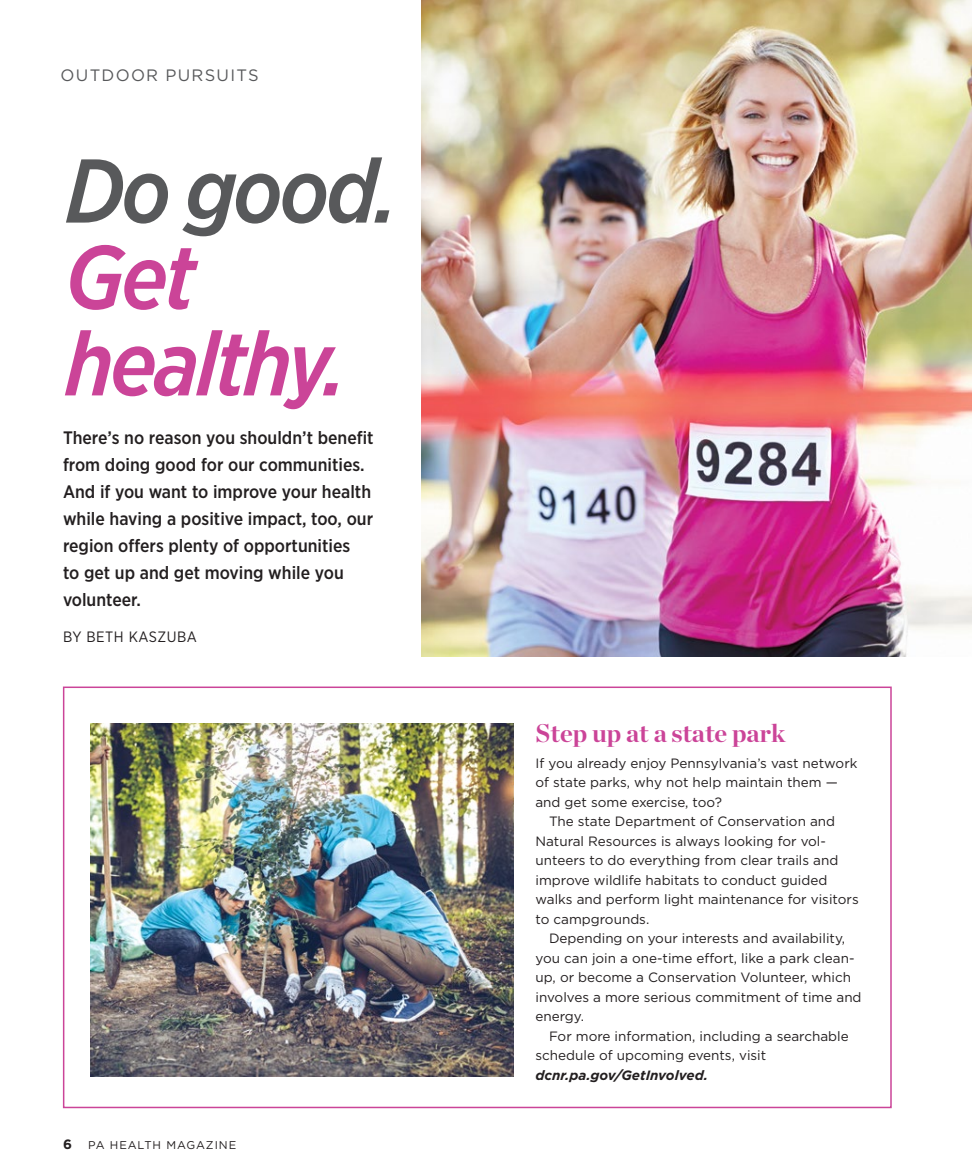
<style>
.page{position:relative;width:972px;height:1175px;background:#fff}
.page>*{position:absolute;margin:0;border:0;box-sizing:border-box;transform-origin:0 0}
.t1{font:italic 500 90.3px/86.4px "Gotham Narrow";letter-spacing:-.04em;color:#cb4498}
.t2{font:italic 500 90.3px "Gotham Narrow";letter-spacing:-.04em;color:#58595b}
.t3{font:700 25.5px "Chronicle Display";color:#cb4498}
.t4{font:500 18px/27px "Gotham Narrow";color:#231f20}
.t5{font:16.5px "Gotham";letter-spacing:.075em;color:#58595b}
.t6{font:15px "Gotham Narrow";letter-spacing:.035em;color:#231f20}
.t7{font:13.5px "Gotham";color:#231f20}
.t8{font:italic 700 13.5px "Gotham";color:#231f20}
.t9{font:11.25px "Gotham";letter-spacing:.08em;color:#231f20}
.s1{font-weight:700;font-size:13.5px}
</style>
<div class="page">
<div style="left:63px;top:686px;width:829px;height:422px;border:2px solid #cb4498"></div>
<img style="left:421px;top:0;width:551px;height:656px">
<img style="left:91px;top:723px;width:423px;height:353px">
<p class="t5" style="left:61px;top:64px;width:199px">OUTDOOR PURSUITS</p>
<h1 class="t2" style="left:65px;top:133px;width:335px">Do good.</h1>
<h1 class="t1" style="left:65px;top:233px;width:283px">Get healthy.</h1>
<p class="t4" style="left:63px;top:424px;width:312px">There’s no reason you shouldn’t benefit from doing good for our communities.<br>And if you want to improve your health while having a positive impact, too, our region offers plenty of opportunities<br>to get up and get moving while you volunteer.</p>
<p class="t6" style="left:63px;top:627px;width:135px">BY BETH KASZUBA</p>
<p class="t9" style="left:63px;top:1137px;width:175px"><span class="s1">6</span> PA HEALTH MAGAZINE</p>
<h2 class="t3" style="left:536px;top:718px;width:251px">Step up at a state park</h2>
<p class="t7" style="left:536px;top:754px;width:323px">If you already enjoy Pennsylvania’s vast network</p>
<p class="t7" style="left:536px;top:774px;width:304px">of state parks, why not help maintain them —</p>
<p class="t7" style="left:536px;top:793px;width:188px">and get some exercise, too?</p>
<p class="t7" style="left:549px;top:813px;width:288px">The state Department of Conservation and</p>
<p class="t7" style="left:536px;top:832px;width:292px">Natural Resources is always looking for vol-</p>
<p class="t7" style="left:536px;top:852px;width:304px">unteers to do everything from clear trails and</p>
<p class="t7" style="left:536px;top:871px;width:293px">improve wildlife habitats to conduct guided</p>
<p class="t7" style="left:536px;top:891px;width:325px">walks and perform light maintenance for visitors</p>
<p class="t7" style="left:536px;top:910px;width:115px">to campgrounds.</p>
<p class="t7" style="left:549px;top:930px;width:298px">Depending on your interests and availability,</p>
<p class="t7" style="left:536px;top:949px;width:321px">you can join a one-time effort, like a park clean-</p>
<p class="t7" style="left:536px;top:969px;width:317px">up, or become a Conservation Volunteer, which</p>
<p class="t7" style="left:536px;top:988px;width:328px">involves a more serious commitment of time and</p>
<p class="t7" style="left:536px;top:1008px;width:50px">energy.</p>
<p class="t7" style="left:549px;top:1027px;width:301px">For more information, including a searchable</p>
<p class="t7" style="left:536px;top:1047px;width:232px">schedule of upcoming events, visit</p>
<p class="t8" style="left:536px;top:1066px;width:174px">dcnr.pa.gov/GetInvolved.</p>
</div>
